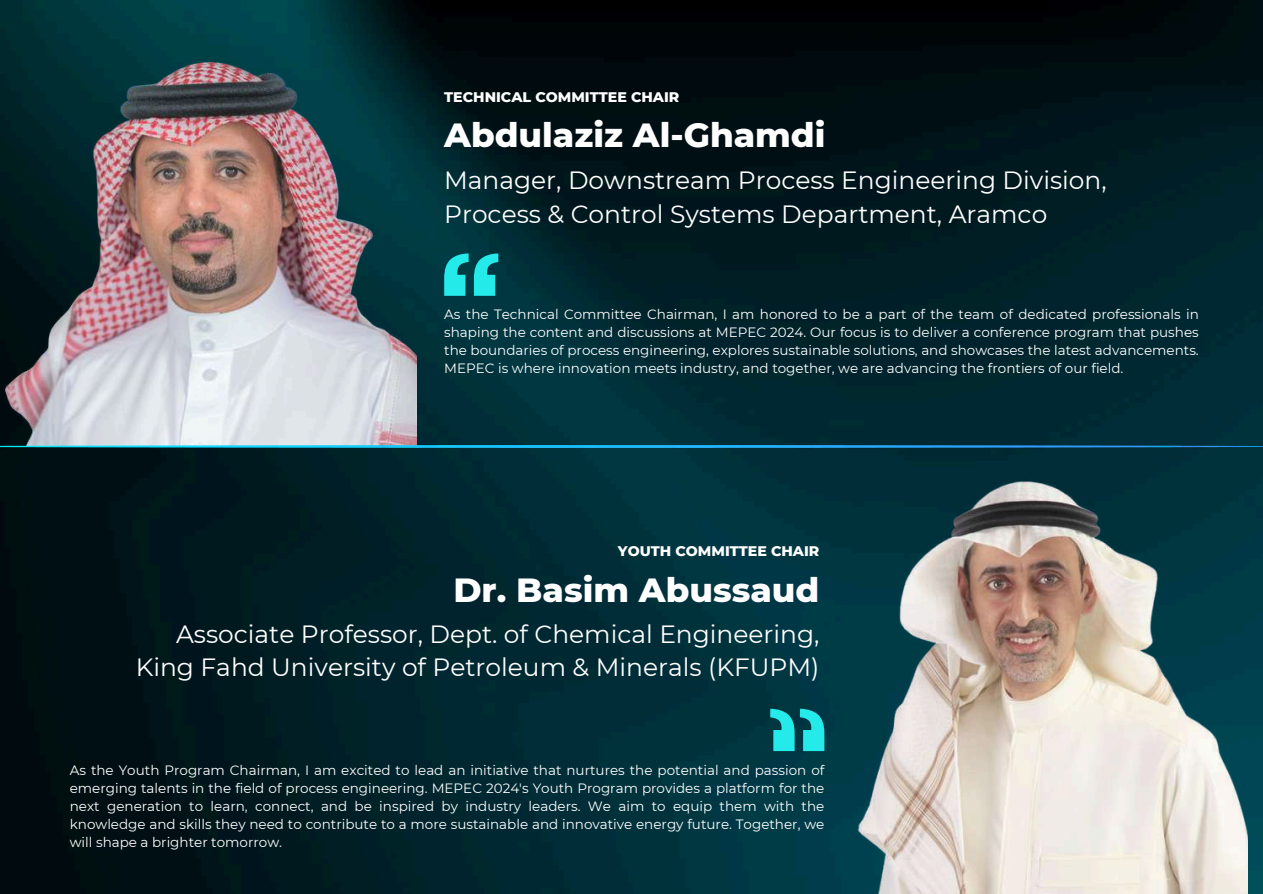
<style>
.page{position:relative;width:1263px;height:894px;background:#fff}
.page>*{position:absolute;margin:0;border:0;box-sizing:border-box;transform-origin:0 0}
.t1{font:800 34.2px "Montserrat";color:#fff}
.t2{font:24.9px/34.2px "Montserrat";color:#fff}
.t3{font:800 14.25px "Montserrat";color:#fff}
.t4{font:13.5px/18px "Montserrat";color:#fff;text-align:justify}
</style>
<div class="page">
<img style="left:0;top:0;width:1263px;height:893px">
<svg style="left:444px;top:253px;width:54px;height:43px;background:#17aaad"></svg>
<svg style="left:770px;top:708px;width:54px;height:42px;background:#16a7ac"></svg>
<img style="left:0;top:27px;width:417px;height:418px">
<img style="left:0;top:445px;width:1263px;height:2px">
<img style="left:838px;top:475px;width:409px;height:418px">
<p class="t3" style="left:444px;top:89px;width:237px">TECHNICAL COMMITTEE CHAIR</p>
<h1 class="t1" style="left:444px;top:114px;width:383px">Abdulaziz Al-Ghamdi</h1>
<h2 class="t2" style="left:444px;top:163px;width:664px">Manager, Downstream Process Engineering Division,<br>Process &amp; Control Systems Department, Aramco</h2>
<p class="t4" style="left:444px;top:305px;width:756px">As the Technical Committee Chairman, I am honored to be a part of the team of dedicated professionals in shaping the content and discussions at MEPEC 2024. Our focus is to deliver a conference program that pushes the boundaries of process engineering, explores sustainable solutions, and showcases the latest advancements.<br>MEPEC is where innovation meets industry, and together, we are advancing the frontiers of our field.</p>
<p class="t3" style="left:618px;top:542px;width:203px">YOUTH COMMITTEE CHAIR</p>
<h1 class="t1" style="left:453px;top:568px;width:367px">Dr. Basim Abussaud</h1>
<h2 class="t2" style="left:136px;top:616px;width:685px;line-height:33.8px;text-align:right">Associate Professor, Dept. of Chemical Engineering,<br>King Fahd University of Petroleum &amp; Minerals (KFUPM)</h2>
<p class="t4" style="left:70px;top:760px;width:756px">As the Youth Program Chairman, I am excited to lead an initiative that nurtures the potential and passion of emerging talents in the field of process engineering. MEPEC 2024's Youth Program provides a platform for the next generation to learn, connect, and be inspired by industry leaders. We aim to equip them with the knowledge and skills they need to contribute to a more sustainable and innovative energy future. Together, we will shape a brighter tomorrow.</p>
</div>
